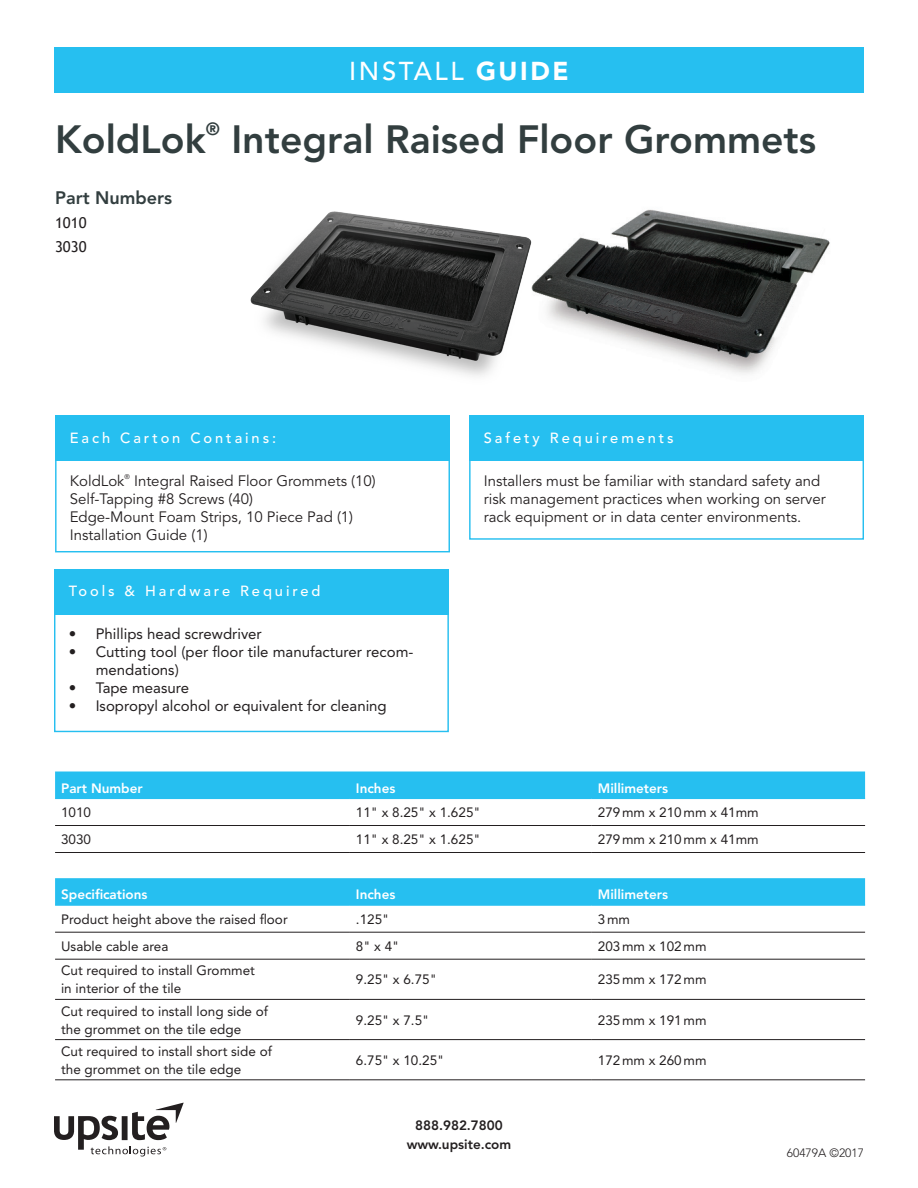
<style>
.page{position:relative;width:918px;height:1188px;background:#fff}
.page>*{position:absolute;margin:0;border:0;box-sizing:border-box;transform-origin:0 0}
.t1{font:800 39.15px "Avenir LT Std";color:#323e3f}
.t2{font:500 25.65px "Avenir LT Std";letter-spacing:.1em;color:#fff}
.t3{font:800 18px "Avenir LT Std";color:#323e3f}
.t4{font:800 17.55px "Avenir LT Std";color:#323e3f}
.t5{font:15px/18px "Avenir LT Std";color:#231f20}
.t6{font:15px/18px "Avenir LT Std";color:#231f20}
.t7{font:15px/24px "Trebuchet MS";color:#231f20}
.t8{font:500 14.7px "Avenir LT Std";letter-spacing:.2em;color:#fff}
.t9{font:13.5px/18px "Avenir LT Std";color:#231f20}
.t10{font:800 13.5px "Avenir LT Std";color:#fff}
.t11{font:800 13.5px/19.5px "Avenir LT Std";color:#231f20;text-align:center}
.t12{font:300 12px "Avenir LT Std";color:#231f20}
.t13{font:6.75px "Avenir LT Std";color:#231f20}
.s1{font-weight:900}
</style>
<div class="page">
<svg style="left:54px;top:1103px;width:130px;height:53px"></svg>
<img style="left:536px;top:209px;width:294px;height:165px">
<div style="left:54px;top:48px;width:810px;height:45px;background:#26bff0"></div>
<div style="left:54px;top:569px;width:395px;height:45px;background:#26bff0"></div>
<div style="left:54px;top:569px;width:395px;height:163px;border:1px solid #26bff0"></div>
<div style="left:55px;top:416px;width:395px;height:45px;background:#26bff0"></div>
<div style="left:55px;top:416px;width:395px;height:136px;border:1px solid #26bff0"></div>
<img style="left:250px;top:211px;width:286px;height:165px">
<div style="left:55px;top:772px;width:810px;height:26px;background:#26bff0"></div>
<svg style="left:55px;top:799px;width:810px;height:1px"></svg>
<hr style="left:55px;top:852px;width:295px;height:1px;background:#231f20">
<hr style="left:350px;top:852px;width:242px;height:1px;background:#231f20">
<hr style="left:592px;top:852px;width:273px;height:1px;background:#231f20">
<hr style="left:55px;top:825px;width:295px;height:1px;background:#231f20">
<hr style="left:350px;top:825px;width:242px;height:1px;background:#231f20">
<hr style="left:592px;top:825px;width:273px;height:1px;background:#231f20">
<hr style="left:55px;top:798px;width:295px;height:1px;background:#26bff0">
<hr style="left:350px;top:798px;width:242px;height:1px;background:#26bff0">
<hr style="left:592px;top:798px;width:273px;height:1px;background:#26bff0">
<div style="left:55px;top:878px;width:810px;height:27px;background:#26bff0"></div>
<svg style="left:55px;top:931px;width:810px;height:149px"></svg>
<hr style="left:55px;top:1080px;width:295px;height:1px;background:#231f20">
<hr style="left:350px;top:1080px;width:242px;height:1px;background:#231f20">
<hr style="left:592px;top:1080px;width:273px;height:1px;background:#231f20">
<hr style="left:55px;top:932px;width:295px;height:1px;background:#231f20">
<hr style="left:350px;top:932px;width:242px;height:1px;background:#231f20">
<hr style="left:592px;top:932px;width:273px;height:1px;background:#231f20">
<hr style="left:55px;top:959px;width:295px;height:1px;background:#231f20">
<hr style="left:350px;top:959px;width:242px;height:1px;background:#231f20">
<hr style="left:592px;top:959px;width:273px;height:1px;background:#231f20">
<hr style="left:55px;top:999px;width:295px;height:1px;background:#231f20">
<hr style="left:350px;top:999px;width:242px;height:1px;background:#231f20">
<hr style="left:592px;top:999px;width:273px;height:1px;background:#231f20">
<hr style="left:55px;top:1039px;width:295px;height:1px;background:#231f20">
<hr style="left:350px;top:1039px;width:242px;height:1px;background:#231f20">
<hr style="left:592px;top:1039px;width:273px;height:1px;background:#231f20">
<hr style="left:55px;top:905px;width:295px;height:1px;background:#26bff0">
<hr style="left:350px;top:905px;width:242px;height:1px;background:#26bff0">
<hr style="left:592px;top:905px;width:273px;height:1px;background:#26bff0">
<div style="left:469px;top:416px;width:395px;height:45px;background:#26bff0"></div>
<div style="left:469px;top:416px;width:395px;height:124px;border:1px solid #26bff0"></div>
<h2 class="t2" style="left:349px;top:56px;width:221px">INSTALL <span class="s1">GUIDE</span></h2>
<h1 class="t1" style="left:55px;top:116px;width:152px">KoldLok</h1>
<p class="t4" style="left:206px;top:119px;width:16px">®</p>
<h1 class="t1" style="left:231px;top:116px;width:586px">Integral Raised Floor Grommets</h1>
<h3 class="t3" style="left:55px;top:187px;width:118px">Part Numbers</h3>
<p class="t7" style="left:55px;top:210px;width:33px">1010<br>3030</p>
<p class="t8" style="left:70px;top:429px;width:208px">Each Carton Contains:</p>
<p class="t5" style="left:70px;top:472px;width:56px">KoldLok</p>
<p class="t13" style="left:124px;top:473px;width:7px">®</p>
<p class="t5" style="left:70px;top:472px;width:308px;text-indent:64px">Integral Raised Floor Grommets (10)<br>Self-Tapping #8 Screws (40)<br>Edge-Mount Foam Strips, 10 Piece Pad (1)<br>Installation Guide (1)</p>
<p class="t8" style="left:69px;top:582px;width:253px">Tools &amp; Hardware Required</p>
<p class="t6" style="left:69px;top:625px;width:195px">• Phillips head screwdriver</p>
<p class="t6" style="left:96px;top:643px;width:319px;text-indent:-27px">• Cutting tool (per floor tile manufacturer recom&shy;mendations)</p>
<p class="t6" style="left:69px;top:679px;width:122px">• Tape measure</p>
<p class="t6" style="left:69px;top:697px;width:320px">• Isopropyl alcohol or equivalent for cleaning</p>
<p class="t8" style="left:484px;top:429px;width:191px">Safety Requirements</p>
<p class="t5" style="left:484px;top:472px;width:343px">Installers must be familiar with standard safety and risk management practices when working on server rack equipment or in data center environments.</p>
<p class="t10" style="left:61px;top:780px;width:83px">Part Number</p>
<p class="t10" style="left:356px;top:780px;width:41px">Inches</p>
<p class="t10" style="left:598px;top:780px;width:72px">Millimeters</p>
<p class="t9" style="left:61px;top:804px;width:32px">1010</p>
<p class="t9" style="left:356px;top:804px;width:126px">11" x 8.25" x 1.625"</p>
<p class="t9" style="left:598px;top:804px;width:162px">279mm x 210mm x 41mm</p>
<p class="t9" style="left:61px;top:831px;width:32px">3030</p>
<p class="t9" style="left:356px;top:831px;width:126px">11" x 8.25" x 1.625"</p>
<p class="t9" style="left:598px;top:831px;width:162px">279mm x 210mm x 41mm</p>
<p class="t10" style="left:61px;top:887px;width:88px">Specifications</p>
<p class="t10" style="left:356px;top:887px;width:41px">Inches</p>
<p class="t10" style="left:598px;top:887px;width:72px">Millimeters</p>
<p class="t9" style="left:61px;top:910px;width:228px">Product height above the raised floor</p>
<p class="t9" style="left:356px;top:910px;width:35px">.125"</p>
<p class="t9" style="left:598px;top:910px;width:34px">3mm</p>
<p class="t9" style="left:61px;top:937px;width:109px">Usable cable area</p>
<p class="t9" style="left:356px;top:937px;width:45px">8" x 4"</p>
<p class="t9" style="left:598px;top:937px;width:110px">203mm x 102mm</p>
<p class="t9" style="left:61px;top:962px;width:195px">Cut required to install Grommet in interior of the tile</p>
<p class="t9" style="left:356px;top:971px;width:82px">9.25" x 6.75"</p>
<p class="t9" style="left:598px;top:971px;width:110px">235mm x 172mm</p>
<p class="t9" style="left:61px;top:1002px;width:209px">Cut required to install long side of the grommet on the tile edge</p>
<p class="t9" style="left:356px;top:1011px;width:75px">9.25" x 7.5"</p>
<p class="t9" style="left:598px;top:1011px;width:110px">235mm x 191mm</p>
<p class="t9" style="left:61px;top:1042px;width:212px">Cut required to install short side of the grommet on the tile edge</p>
<p class="t9" style="left:356px;top:1051px;width:90px">6.75" x 10.25"</p>
<p class="t9" style="left:598px;top:1051px;width:110px">172mm x 260mm</p>
<p class="t11" style="left:407px;top:1115px;width:106px">888.982.7800 www.upsite.com</p>
<p class="t12" style="left:787px;top:1145px;width:79px">60479A ©2017</p>
</div>
